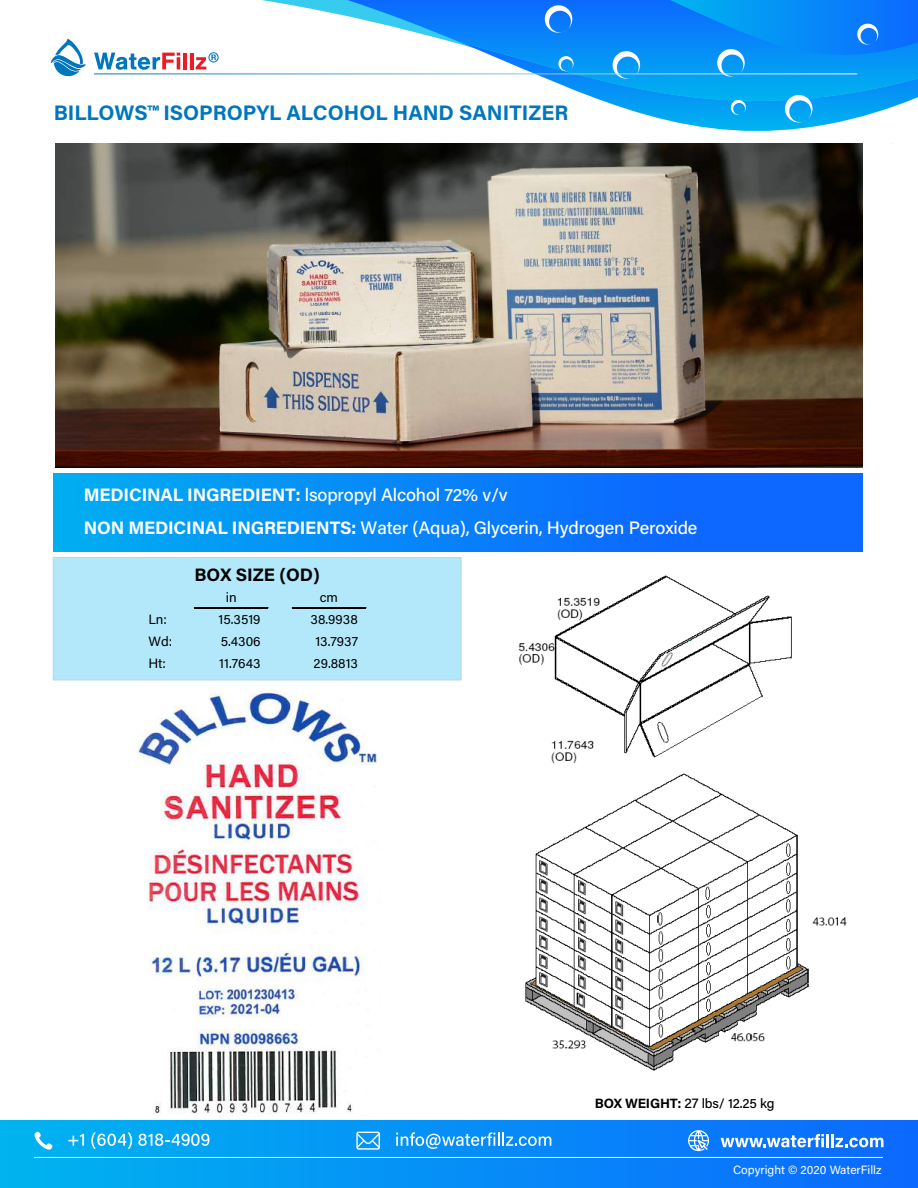
<style>
.page{position:relative;width:918px;height:1188px;background:#fff}
.page>*{position:absolute;margin:0;border:0;box-sizing:border-box;transform-origin:0 0}
.t1{font:700 21px "Acumin Pro";color:#0076bc}
.t2{font:500 18px/33px "Acumin Pro";letter-spacing:-.01em;color:#fff}
.t3{font:700 18px "Acumin Pro";color:#000}
.t4{font:13.5px/21.8px "Acumin Pro";letter-spacing:.005em;color:#000}
.t5{font:500 13.5px "Acumin Pro";letter-spacing:-.01em;color:#000}
.t6{font:12px "Acumin Pro";color:#fff}
.s1{font-weight:700}
</style>
<div class="page">
<svg style="left:261px;top:0;width:86px;height:74px"></svg>
<svg style="left:644px;top:114px;width:226px;height:17px"></svg>
<svg style="left:347px;top:0;width:571px;height:114px"></svg>
<svg style="left:785px;top:95px;width:27px;height:27px"></svg>
<svg style="left:731px;top:100px;width:15px;height:15px"></svg>
<svg style="left:613px;top:51px;width:27px;height:28px"></svg>
<svg style="left:545px;top:5px;width:27px;height:28px"></svg>
<svg style="left:558px;top:56px;width:16px;height:15px"></svg>
<svg style="left:670px;top:0;width:248px;height:77px;background:#0c8ef7"></svg>
<svg style="left:51px;top:39px;width:35px;height:38px"></svg>
<svg style="left:94px;top:53px;width:86px;height:17px"></svg>
<hr style="left:183px;top:53px;width:4px;height:16px;background:#ed1c24">
<hr style="left:190px;top:53px;width:4px;height:16px;background:#ed1c24">
<svg style="left:196px;top:52px;width:23px;height:17px"></svg>
<hr style="left:94px;top:74px;width:763px;height:1px;background:#fff">
<div style="left:0;top:1121px;width:918px;height:67px;background:linear-gradient(to right,#00b4ef,#0d69ff)"></div>
<svg style="left:68px;top:1134px;width:16px;height:12px"></svg>
<svg style="left:91px;top:1133px;width:41px;height:16px"></svg>
<svg style="left:138px;top:1134px;width:72px;height:12px"></svg>
<svg style="left:34px;top:1130px;width:20px;height:20px"></svg>
<svg style="left:396px;top:1132px;width:155px;height:17px;background:#45aaf9"></svg>
<svg style="left:356px;top:1132px;width:24px;height:18px"></svg>
<svg style="left:721px;top:1134px;width:162px;height:13px"></svg>
<svg style="left:688px;top:1130px;width:21px;height:21px"></svg>
<hr style="left:34px;top:1157px;width:849px;height:1px;background:#fff">
<div style="left:53px;top:557px;width:408px;height:123px;background:#b3e8fa"></div>
<img style="left:518px;top:575px;width:274px;height:189px">
<div style="left:54px;top:473px;width:809px;height:78px;background:linear-gradient(to right,#02aaf1,#0e5bff)"></div>
<img style="left:55px;top:143px;width:808px;height:325px">
<hr style="left:194px;top:607px;width:74px;height:1px;background:#000">
<hr style="left:194px;top:608px;width:74px;height:1px;background:#000">
<hr style="left:292px;top:607px;width:74px;height:1px;background:#000">
<hr style="left:292px;top:608px;width:74px;height:1px;background:#000">
<img style="left:525px;top:773px;width:322px;height:298px">
<img style="left:137px;top:692px;width:240px;height:422px">
<p class="t1" style="left:54px;top:98px;width:516px">BILLOWS™ ISOPROPYL ALCOHOL HAND SANITIZER</p>
<p class="t2" style="left:84px;top:477px;width:615px"><span class="s1">MEDICINAL INGREDIENT:</span> lsopropyl Alcohol 72% v/v<br><span class="s1">NON MEDICINAL INGREDIENTS:</span> Water (Aqua), Glycerin, Hydrogen Peroxide</p>
<p class="t4" style="left:148px;top:608px;width:25px">Ln:<br>Wd:<br>Ht:</p>
<p class="t3" style="left:194px;top:562px;width:127px">BOX SIZE (OD)</p>
<p class="t4" style="left:226px;top:586px;width:12px">in</p>
<p class="t4" style="left:320px;top:586px;width:20px">cm</p>
<p class="t4" style="left:219px;top:608px;width:43px">15.3519</p>
<p class="t4" style="left:311px;top:608px;width:49px">38.9938</p>
<p class="t4" style="left:221px;top:630px;width:41px">5.4306</p>
<p class="t4" style="left:315px;top:630px;width:44px">13.7937</p>
<p class="t4" style="left:219px;top:652px;width:43px">11.7643</p>
<p class="t4" style="left:314px;top:652px;width:46px">29.8813</p>
<p class="t5" style="left:595px;top:1094px;width:181px"><span class="s1">BOX WEIGHT:</span> 27 lbs/ 12.25 kg</p>
<p class="t6" style="left:733px;top:1161px;width:150px">Copyright © 2020 WaterFillz</p>
</div>
